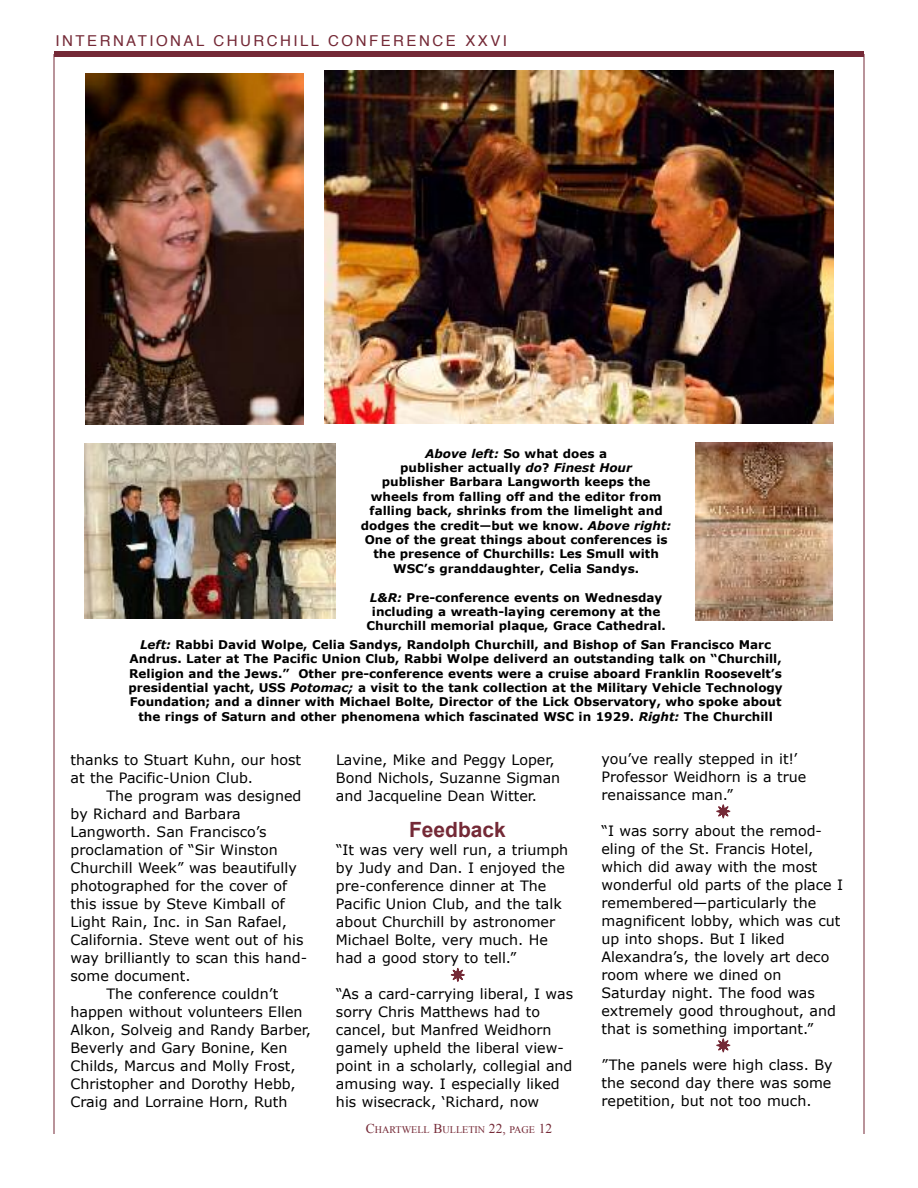
<style>
.page{position:relative;width:918px;height:1188px;background:#fff}
.page>*{position:absolute;margin:0;border:0;box-sizing:border-box;transform-origin:0 0}
.t1{font:700 21px "Arial";color:#742936}
.t2{font:15px "Helvetica";letter-spacing:.165em;color:#742936}
.t3{font:14.25px/18px "Verdana";color:#000}
.t4{font:700 12px/14.4px "Verdana";color:#000;text-align:center}
.t5{font:10.2px "Times New Roman";color:#742936}
.s1{font-style:italic}
.s2{font-size:13.5px}
</style>
<div class="page">
<hr style="left:54px;top:54px;width:1px;height:1080px;background:#742936">
<hr style="left:864px;top:54px;width:1px;height:1080px;background:#742936">
<div style="left:54px;top:51px;width:810px;height:6px;background:#742936"></div>
<img style="left:86px;top:74px;width:218px;height:351px">
<img style="left:325px;top:70px;width:509px;height:354px">
<img style="left:696px;top:443px;width:136px;height:178px">
<img style="left:84px;top:443px;width:252px;height:175px">
<p class="t2" style="left:56px;top:34px;width:453px">INTERNATIONAL CHURCHILL CONFERENCE XXVI</p>
<p class="t4" style="left:361px;top:446px;width:312px"><span class="s1">Above left:</span> So what does a<br>publisher actually <span class="s1">do</span>? <span class="s1">Finest Hour<br></span>publisher Barbara Langworth keeps the wheels from falling off and the editor from falling back, shrinks from the limelight and dodges the credit—but we know. <span class="s1">Above right:<br></span>One of the great things about conferences is the presence of Churchills: Les Smull with WSC’s granddaughter, Celia Sandys.</p>
<p class="t4" style="left:366px;top:590px;width:301px"><span class="s1">L&amp;R:</span> Pre-conference events on Wednesday including a wreath-laying ceremony at the<br>Churchill memorial plaque, Grace Cathedral.</p>
<p class="t4" style="left:128px;top:637px;width:656px"><span class="s1">Left:</span> Rabbi David Wolpe, Celia Sandys, Randolph Churchill, and Bishop of San Francisco Marc Andrus. Later at The Pacific Union Club, Rabbi Wolpe deliverd an outstanding talk on “Churchill, Religion and the Jews.” Other pre-conference events were a cruise aboard Franklin Roosevelt’s presidential yacht, USS <span class="s1">Potomac;</span> a visit to the tank collection at the Military Vehicle Technology Foundation; and a dinner with Michael Bolte, Director of the Lick Observatory, who spoke about the rings of Saturn and other phenomena which fascinated WSC in 1929. <span class="s1">Right:</span> The Churchill</p>
<p class="t3" style="left:70px;top:751px;width:232px">thanks to Stuart Kuhn, our host at the Pacific-union Club.</p>
<p class="t3" style="left:106px;top:787px;width:197px">The program was designed</p>
<p class="t3" style="left:70px;top:805px;width:172px">by Richard and Barbara</p>
<p class="t3" style="left:70px;top:823px;width:198px">Langworth. San Francisco’s</p>
<p class="t3" style="left:70px;top:841px;width:209px">proclamation of “Sir Winston</p>
<p class="t3" style="left:70px;top:859px;width:228px">Churchill Week” was beautifully</p>
<p class="t3" style="left:70px;top:877px;width:218px">photographed for the cover of</p>
<p class="t3" style="left:70px;top:895px;width:216px">this issue by Steve Kimball of</p>
<p class="t3" style="left:70px;top:913px;width:218px">Light Rain, Inc. in San Rafael,</p>
<p class="t3" style="left:70px;top:931px;width:235px">California. Steve went out of his</p>
<p class="t3" style="left:70px;top:949px;width:238px">way brilliantly to scan this hand-</p>
<p class="t3" style="left:70px;top:967px;width:122px">some document.</p>
<p class="t3" style="left:106px;top:985px;width:174px">The conference couldn’t</p>
<p class="t3" style="left:70px;top:1003px;width:234px">happen without volunteers Ellen</p>
<p class="t3" style="left:70px;top:1021px;width:242px">Alkon, Solveig and Randy Barber,</p>
<p class="t3" style="left:70px;top:1039px;width:219px">Beverly and Gary Bonine, Ken</p>
<p class="t3" style="left:70px;top:1057px;width:227px">Childs, Marcus and Molly Frost,</p>
<p class="t3" style="left:70px;top:1075px;width:227px">Christopher and Dorothy Hebb,</p>
<p class="t3" style="left:70px;top:1093px;width:219px">Craig and Lorraine Horn, Ruth</p>
<p class="t3" style="left:336px;top:751px;width:226px">Lavine, Mike and Peggy Loper,<br>Bond Nichols, Suzanne Sigman and Jacqueline Dean Witter.</p>
<h1 class="t1" style="left:409px;top:818px;width:98px">Feedback</h1>
<p class="t3" style="left:336px;top:841px;width:234px">“It was very well run, a triumph by Judy and Dan. I enjoyed the pre-conference dinner at The<br>Pacific union Club, and the talk about Churchill by astronomer<br>Michael Bolte, very much. He had a good story to tell.”</p>
<p class="t3" style="left:336px;top:985px;width:239px">“As a card-carrying liberal, I was sorry Chris Matthews had to cancel, but Manfred Weidhorn gamely upheld the liberal view&shy;point in a scholarly, collegial and amusing way. I especially liked his wisecrack, ‘Richard, now</p>
<p class="t5" style="left:366px;top:1124px;width:188px"><span class="s2">C</span>HARTWELL <span class="s2">B</span>ULLETIN <span class="s2">22,</span> PAGE <span class="s2">12</span></p>
<p class="t3" style="left:601px;top:749px;width:206px">you’ve really stepped in it!’<br>Professor Weidhorn is a true renaissance man.”</p>
<p class="t3" style="left:601px;top:821px;width:243px">“I was sorry about the remod&shy;eling of the St. Francis Hotel, which did away with the most wonderful old parts of the place I remembered—particularly the magnificent lobby, which was cut up into shops. But I liked<br>Alexandra’s, the lovely art deco room where we dined on<br>Saturday night. The food was extremely good throughout, and that is something important.”</p>
<p class="t3" style="left:601px;top:1055px;width:233px;text-align:justify">”The panels were high class. By the second day there was some repetition, but not too much.</p>
</div>
